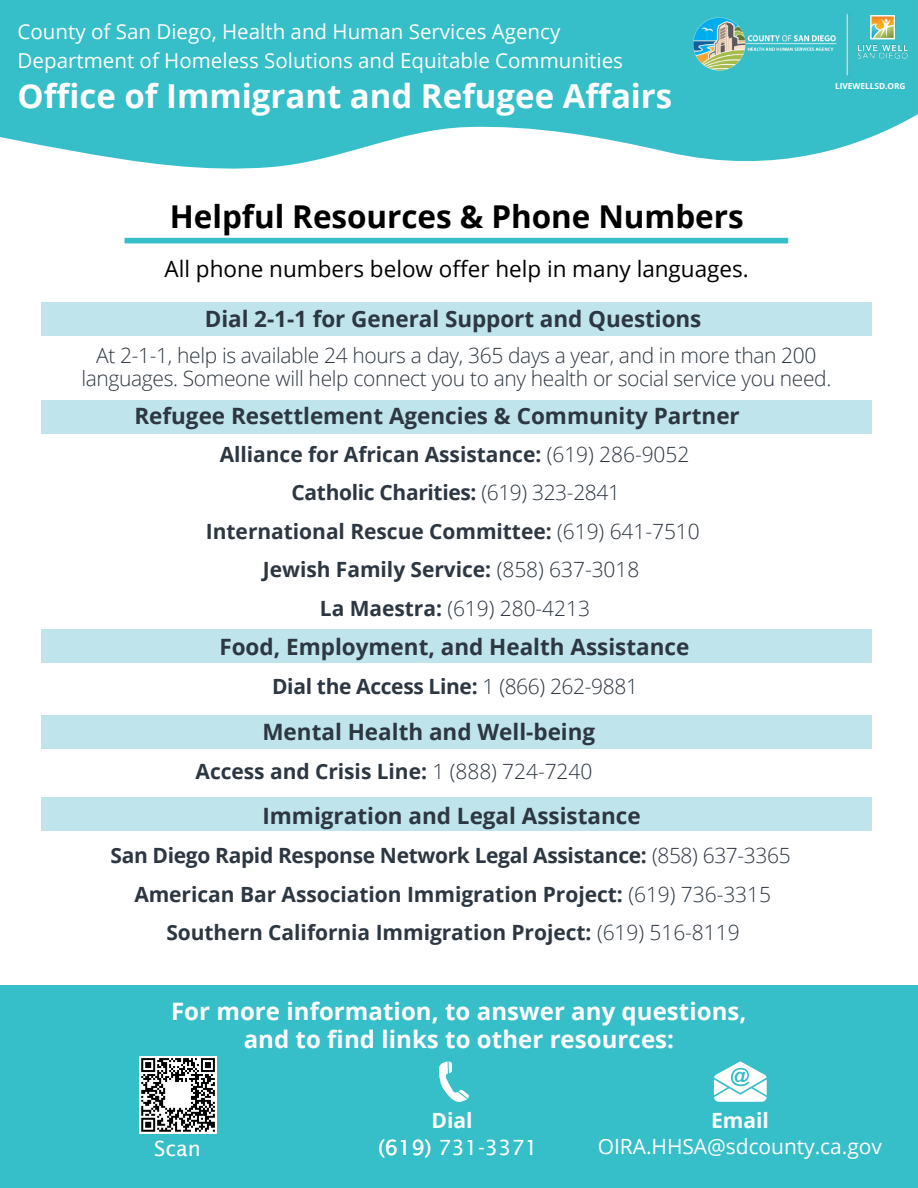
<style>
.page{position:relative;width:918px;height:1188px;background:#fff}
.page>*{position:absolute;margin:0;border:0;box-sizing:border-box;transform-origin:0 0}
.t1{font:700 33px "Open Sans";color:#fff}
.t2{font:700 31.5px "Open Sans";color:#000}
.t3{font:700 24px/28.2px "Open Sans";letter-spacing:.005em;color:#fff;text-align:center}
.t4{font:700 22.5px "Open Sans";color:#2d3742}
.t5{font:22.5px "Open Sans";color:#000}
.t6{font:700 21px/38.4px "Open Sans";color:#2d3742;text-align:center}
.t7{font:300 21px/22.5px "Open Sans";letter-spacing:-.015em;color:#2d3742;text-align:center}
.t8{font:21px "Open Sans";color:#fff}
.t9{font:21px "Lucida Sans";color:#fff}
.t10{font:700 21px "Open Sans";color:#fff}
.t11{font:20.55px/28.7px "Open Sans";color:#fff}
.t12{font:700 8.25px "Open Sans";color:#fff}
.s1{font-weight:300}
</style>
<div class="page">
<svg style="left:0;top:0;width:918px;height:169px;fill:#36bfc8"></svg>
<div style="left:0;top:985px;width:918px;height:203px;background:#36bfc8"></div>
<svg style="left:439px;top:1061px;width:30px;height:41px"></svg>
<svg style="left:714px;top:1061px;width:53px;height:41px"></svg>
<div style="left:125px;top:238px;width:663px;height:5px;background:#36bfc8"></div>
<div style="left:42px;top:302px;width:830px;height:34px;background:#c0e4ec"></div>
<div style="left:42px;top:400px;width:830px;height:34px;background:#c0e4ec"></div>
<div style="left:42px;top:629px;width:830px;height:34px;background:#c0e4ec"></div>
<div style="left:42px;top:715px;width:830px;height:34px;background:#c0e4ec"></div>
<div style="left:42px;top:797px;width:830px;height:34px;background:#c0e4ec"></div>
<img style="left:139px;top:1056px;width:78px;height:77px">
<img style="left:854px;top:11px;width:57px;height:50px">
<img style="left:841px;top:13px;width:11px;height:65px">
<img style="left:684px;top:11px;width:156px;height:65px">
<p class="t11" style="left:18px;top:17px;width:607px">County of San Diego, Health and Human Services Agency<br>Department of Homeless Solutions and Equitable Communities</p>
<h1 class="t1" style="left:18px;top:73px;width:656px">Office of Immigrant and Refugee Affairs</h1>
<h2 class="t2" style="left:170px;top:194px;width:575px">Helpful Resources &amp; Phone Numbers</h2>
<p class="t5" style="left:165px;top:253px;width:586px">All phone numbers below offer help in many languages.</p>
<p class="t12" style="left:835px;top:80px;width:72px">LIVEWELLSD.ORG</p>
<p class="t4" style="left:205px;top:303px;width:498px">Dial 2-1-1 for General Support and Questions</p>
<p class="t7" style="left:81px;top:344px;width:751px">At 2-1-1, help is available 24 hours a day, 365 days a year, and in more than 200 languages. Someone will help connect you to any health or social service you need.</p>
<p class="t4" style="left:134px;top:400px;width:607px">Refugee Resettlement Agencies &amp; Community Partner</p>
<p class="t6" style="left:220px;top:434px;width:471px">Alliance for African Assistance: <span class="s1">(619) 286-9052</span></p>
<p class="t6" style="left:292px;top:473px;width:330px">Catholic Charities: <span class="s1">(619) 323-2841</span></p>
<p class="t6" style="left:206px;top:511px;width:495px">International Rescue Committee: <span class="s1">(619) 641-7510</span></p>
<p class="t6" style="left:263px;top:550px;width:378px">Jewish Family Service: <span class="s1">(858) 637-3018<br></span>La Maestra: <span class="s1">(619) 280-4213</span></p>
<p class="t4" style="left:219px;top:631px;width:472px">Food, Employment, and Health Assistance</p>
<p class="t6" style="left:272px;top:667px;width:367px">Dial the Access Line: <span class="s1">1 (866) 262-9881</span></p>
<p class="t4" style="left:262px;top:716px;width:334px">Mental Health and Well-being</p>
<p class="t6" style="left:196px;top:752px;width:398px">Access and Crisis Line: <span class="s1">1 (888) 724-7240</span></p>
<p class="t4" style="left:262px;top:800px;width:380px">Immigration and Legal Assistance</p>
<p class="t6" style="left:111px;top:835px;width:682px">San Diego Rapid Response Network Legal Assistance: <span class="s1">(858) 637-3365</span></p>
<p class="t6" style="left:134px;top:874px;width:638px">American Bar Association Immigration Project: <span class="s1">(619) 736-3315<br></span>Southern California Immigration Project: <span class="s1">(619) 516-8119</span></p>
<p class="t3" style="left:171px;top:997px;width:577px">For more information, to answer any questions, and to find links to other resources:</p>
<p class="t10" style="left:432px;top:1106px;width:43px">Dial</p>
<p class="t10" style="left:711px;top:1106px;width:59px">Email</p>
<p class="t8" style="left:598px;top:1131px;width:286px">OIRA.HHSA@sdcounty.ca.gov</p>
<p class="t9" style="left:154px;top:1136px;width:48px">Scan</p>
<p class="t9" style="left:378px;top:1135px;width:161px">(619) 731-3371</p>
</div>
